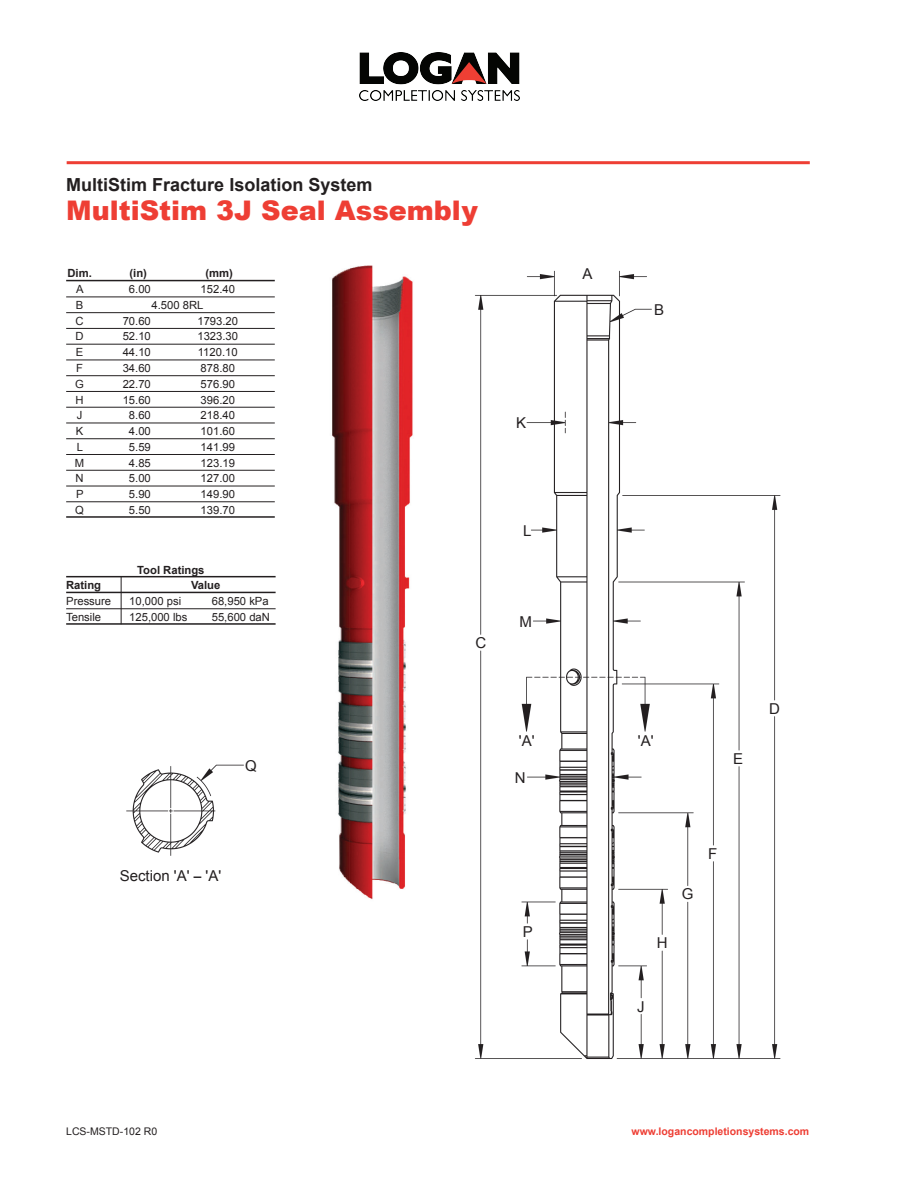
<style>
.page{position:relative;width:917px;height:1188px;background:#fff}
.page>*{position:absolute;margin:0;border:0;box-sizing:border-box;transform-origin:0 0}
.t1{font:900 27px "Arial";color:#ee3e34}
.t2{font:700 18px "Arial";color:#231f20}
.t3{font:15px "Arial";color:#231f20}
.t4{font:11.25px "Arial";color:#231f20}
.t5{font:700 11.25px "Arial";color:#231f20}
.t6{font:700 10.5px "Arial";color:#ee3e34}
.t7{font:10.5px "Arial";color:#231f20}
.s1{font-weight:900}
</style>
<div class="page">
<hr style="left:67px;top:161px;width:742px;height:3px;background:#ee3e34">
<img style="left:359px;top:53px;width:160px;height:48px">
<img style="left:126px;top:764px;width:118px;height:92px">
<img style="left:475px;top:270px;width:306px;height:789px">
<hr style="left:66px;top:280px;width:209px;height:1px;background:#231f20">
<hr style="left:66px;top:296px;width:209px;height:1px;background:#231f20">
<hr style="left:66px;top:312px;width:209px;height:1px;background:#231f20">
<hr style="left:66px;top:328px;width:209px;height:1px;background:#231f20">
<hr style="left:66px;top:344px;width:209px;height:1px;background:#231f20">
<hr style="left:66px;top:359px;width:209px;height:1px;background:#231f20">
<hr style="left:66px;top:375px;width:209px;height:1px;background:#231f20">
<hr style="left:66px;top:391px;width:209px;height:1px;background:#231f20">
<hr style="left:66px;top:407px;width:209px;height:1px;background:#231f20">
<hr style="left:66px;top:422px;width:209px;height:1px;background:#231f20">
<hr style="left:66px;top:438px;width:209px;height:1px;background:#231f20">
<hr style="left:66px;top:454px;width:209px;height:1px;background:#231f20">
<hr style="left:66px;top:470px;width:209px;height:1px;background:#231f20">
<hr style="left:66px;top:485px;width:209px;height:1px;background:#231f20">
<hr style="left:66px;top:501px;width:209px;height:1px;background:#231f20">
<hr style="left:66px;top:516px;width:209px;height:1px;background:#231f20">
<hr style="left:66px;top:576px;width:209px;height:1px;background:#231f20">
<hr style="left:66px;top:591px;width:209px;height:2px;background:#231f20">
<hr style="left:66px;top:608px;width:209px;height:1px;background:#231f20">
<hr style="left:66px;top:623px;width:209px;height:1px;background:#231f20">
<hr style="left:121px;top:576px;width:1px;height:48px;background:#231f20">
<img style="left:332px;top:265px;width:81px;height:635px">
<h2 class="t2" style="left:66px;top:172px;width:308px">MultiStim Fracture Isolation System</h2>
<h1 class="t1" style="left:66px;top:191px;width:413px">MultiStim 3J Seal Assembly</h1>
<p class="t5" style="left:67px;top:266px;width:26px">Dim.</p>
<p class="t5" style="left:129px;top:266px;width:19px">(in)</p>
<p class="t5" style="left:205px;top:266px;width:29px">(mm)</p>
<p class="t4" style="left:76px;top:282px;width:9px">A</p>
<p class="t4" style="left:129px;top:282px;width:23px">6.00</p>
<p class="t4" style="left:200px;top:282px;width:36px">152.40</p>
<p class="t4" style="left:76px;top:297px;width:9px">B</p>
<p class="t4" style="left:151px;top:297px;width:53px">4.500 8RL</p>
<p class="t4" style="left:76px;top:313px;width:10px">C</p>
<p class="t4" style="left:123px;top:313px;width:30px">70.60</p>
<p class="t4" style="left:197px;top:313px;width:42px">1793.20</p>
<p class="t4" style="left:76px;top:329px;width:10px">D</p>
<p class="t4" style="left:123px;top:329px;width:30px">52.10</p>
<p class="t4" style="left:197px;top:329px;width:42px">1323.30</p>
<p class="t4" style="left:76px;top:345px;width:9px">E</p>
<p class="t4" style="left:123px;top:345px;width:30px">44.10</p>
<p class="t4" style="left:198px;top:345px;width:41px">1120.10</p>
<p class="t4" style="left:76px;top:360px;width:8px">F</p>
<p class="t4" style="left:123px;top:360px;width:30px">34.60</p>
<p class="t4" style="left:200px;top:360px;width:36px">878.80</p>
<p class="t4" style="left:75px;top:376px;width:10px">G</p>
<p class="t4" style="left:123px;top:376px;width:30px">22.70</p>
<p class="t4" style="left:200px;top:376px;width:36px">576.90</p>
<p class="t4" style="left:76px;top:392px;width:10px">H</p>
<p class="t4" style="left:123px;top:392px;width:30px">15.60</p>
<p class="t4" style="left:200px;top:392px;width:36px">396.20</p>
<p class="t4" style="left:77px;top:408px;width:7px">J</p>
<p class="t4" style="left:129px;top:408px;width:23px">8.60</p>
<p class="t4" style="left:200px;top:408px;width:36px">218.40</p>
<p class="t4" style="left:76px;top:423px;width:9px">K</p>
<p class="t4" style="left:129px;top:423px;width:23px">4.00</p>
<p class="t4" style="left:200px;top:423px;width:36px">101.60</p>
<p class="t4" style="left:77px;top:439px;width:8px">L</p>
<p class="t4" style="left:129px;top:439px;width:23px">5.59</p>
<p class="t4" style="left:200px;top:439px;width:36px">141.99</p>
<p class="t4" style="left:75px;top:455px;width:11px">M</p>
<p class="t4" style="left:129px;top:455px;width:23px">4.85</p>
<p class="t4" style="left:200px;top:455px;width:36px">123.19</p>
<p class="t4" style="left:76px;top:471px;width:10px">N</p>
<p class="t4" style="left:129px;top:471px;width:23px">5.00</p>
<p class="t4" style="left:200px;top:471px;width:36px">127.00</p>
<p class="t4" style="left:76px;top:486px;width:9px">P</p>
<p class="t4" style="left:129px;top:486px;width:23px">5.90</p>
<p class="t4" style="left:200px;top:486px;width:36px">149.90</p>
<p class="t4" style="left:75px;top:502px;width:10px">Q</p>
<p class="t4" style="left:129px;top:502px;width:23px">5.50</p>
<p class="t4" style="left:200px;top:502px;width:36px">139.70</p>
<p class="t5" style="left:137px;top:562px;width:69px">Tool Ratings</p>
<p class="t5" style="left:66px;top:578px;width:36px">Rating</p>
<p class="t5" style="left:191px;top:578px;width:31px">Value</p>
<p class="t4" style="left:66px;top:593px;width:47px">Pressure</p>
<p class="t4" style="left:129px;top:593px;width:53px">10,000 psi</p>
<p class="t4" style="left:212px;top:593px;width:58px">68,950 kPa</p>
<p class="t4" style="left:66px;top:609px;width:37px">Tensile</p>
<p class="t4" style="left:129px;top:609px;width:60px">125,000 lbs</p>
<p class="t4" style="left:212px;top:609px;width:60px">55,600 daN</p>
<h3 class="t3" style="left:245px;top:755px;width:13px">Q</h3>
<h3 class="t3" style="left:120px;top:866px;width:103px">Section 'A' <span class="s1">–</span> 'A'</h3>
<h3 class="t3" style="left:475px;top:633px;width:12px">C</h3>
<h3 class="t3" style="left:582px;top:264px;width:12px">A</h3>
<h3 class="t3" style="left:654px;top:299px;width:12px">B</h3>
<h3 class="t3" style="left:516px;top:412px;width:12px">K</h3>
<h3 class="t3" style="left:523px;top:520px;width:10px">L</h3>
<h3 class="t3" style="left:519px;top:611px;width:14px">M</h3>
<h3 class="t3" style="left:519px;top:730px;width:17px">'A'</h3>
<h3 class="t3" style="left:637px;top:730px;width:17px">'A'</h3>
<h3 class="t3" style="left:514px;top:767px;width:12px">N</h3>
<h3 class="t3" style="left:732px;top:749px;width:12px">E</h3>
<h3 class="t3" style="left:522px;top:922px;width:12px">P</h3>
<h3 class="t3" style="left:656px;top:932px;width:12px">H</h3>
<h3 class="t3" style="left:681px;top:884px;width:13px">G</h3>
<h3 class="t3" style="left:708px;top:844px;width:11px">F</h3>
<h3 class="t3" style="left:637px;top:996px;width:9px">J</h3>
<h3 class="t3" style="left:769px;top:699px;width:12px">D</h3>
<p class="t7" style="left:66px;top:1123px;width:93px">LCS-MSTD-102 R0</p>
<p class="t6" style="left:631px;top:1123px;width:179px">www.logancompletionsystems.com</p>
</div>
